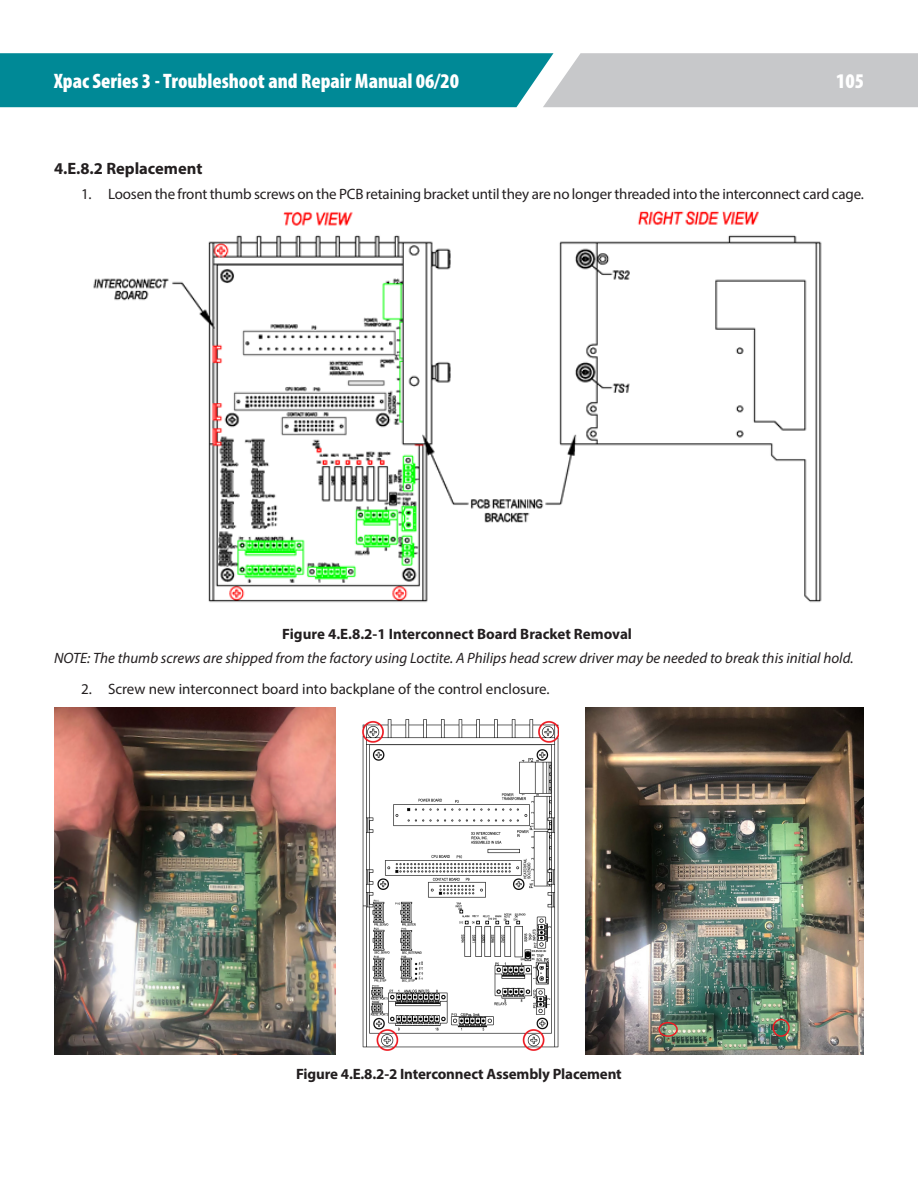
<style>
.page{position:relative;width:918px;height:1188px;background:#fff}
.page>*{position:absolute;margin:0;border:0;box-sizing:border-box;transform-origin:0 0}
.t1{font:900 condensed 21px "Myriad Pro";color:#fff}
.Subheader-_Small__Bo{font:700 16.5px "Myriad Pro";color:#231f20}
.t2{font:15px "Myriad Pro";letter-spacing:-.01em;color:#231f20}
.Paragraph-_Italicize{font:italic 15px "Myriad Pro";color:#231f20}
.t3{font:700 15px "Myriad Pro";letter-spacing:-.01em;color:#231f20}
</style>
<div class="page">
<svg style="left:0;top:53px;width:918px;height:54px;background:#54a5ad"></svg>
<img style="left:93px;top:210px;width:729px;height:393px">
<img style="left:363px;top:719px;width:195px;height:331px">
<img style="left:585px;top:708px;width:279px;height:346px">
<div style="left:658px;top:1022px;width:20px;height:15px;border:2px solid #ee1d23;border-radius:50%"></div>
<div style="left:772px;top:1019px;width:18px;height:18px;border:2px solid #ee1d23;border-radius:50%"></div>
<img style="left:54px;top:708px;width:282px;height:346px">
<h1 class="t1" style="left:54px;top:68px;width:407px">Xpac Series 3 - Troubleshoot and Repair Manual 06/20</h1>
<h1 class="t1" style="left:836px;top:68px;width:29px">105</h1>
<p class="Subheader-_Small__Bo" style="left:54px;top:158px;width:150px">4.E.8.2 Replacement</p>
<p class="t2" style="left:81px;top:185px;width:785px">1. Loosen the front thumb screws on the PCB retaining bracket until they are no longer threaded into the interconnect card cage.</p>
<p class="t3" style="left:282px;top:624px;width:351px">Figure 4.E.8.2-1 Interconnect Board Bracket Removal</p>
<p class="Paragraph-_Italicize" style="left:54px;top:648px;width:801px">NOTE: The thumb screws are shipped from the factory using Loctite. A Philips head screw driver may be needed to break this initial hold.</p>
<p class="t2" style="left:81px;top:680px;width:470px">2. Screw new interconnect board into backplane of the control enclosure.</p>
<p class="t3" style="left:296px;top:1064px;width:327px">Figure 4.E.8.2-2 Interconnect Assembly Placement</p>
</div>
